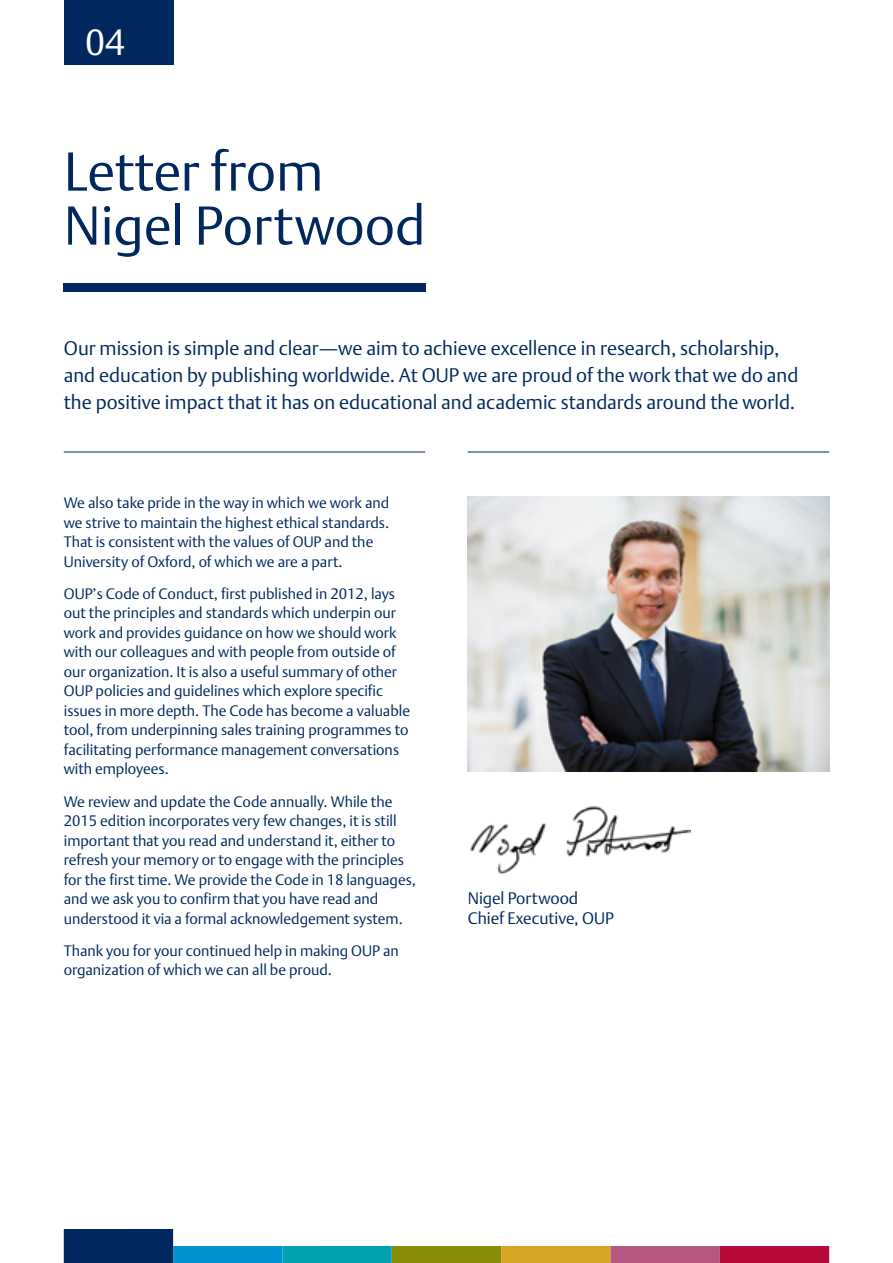
<style>
.page{position:relative;width:893px;height:1263px;background:#fff}
.page>*{position:absolute;margin:0;border:0;box-sizing:border-box;transform-origin:0 0}
.t1{font:300 54px/54px "OUP Argo";color:#00285e}
.t2{font:300 36px "OUP Argo";color:#fff}
.t3{font:300 19.5px/27px "OUP Argo";color:#00285e}
.t4{font:300 16.5px/19.8px "OUP Argo";color:#00285e}
.t5{font:300 15px/19.5px "OUP Argo";color:#00285e}
</style>
<div class="page">
<div style="left:63px;top:283px;width:362px;height:8px;background:#00285e"></div>
<hr style="left:64px;top:452px;width:361px;height:1px;background:#00285e">
<hr style="left:468px;top:452px;width:361px;height:1px;background:#00285e">
<div style="left:173px;top:1246px;width:109px;height:17px;background:#0194d3"></div>
<div style="left:282px;top:1246px;width:110px;height:17px;background:#00a2b1"></div>
<div style="left:392px;top:1246px;width:109px;height:17px;background:#8a8d09"></div>
<div style="left:501px;top:1246px;width:109px;height:17px;background:#d5a724"></div>
<div style="left:610px;top:1246px;width:110px;height:17px;background:#b7567f"></div>
<div style="left:720px;top:1246px;width:109px;height:17px;background:#b50938"></div>
<img style="left:468px;top:496px;width:361px;height:276px">
<div style="left:64px;top:0;width:109px;height:64px;background:#00285e"></div>
<div style="left:64px;top:1229px;width:109px;height:34px;background:#00285e"></div>
<img style="left:470px;top:806px;width:221px;height:69px">
<p class="t2" style="left:85px;top:20px;width:42px">04</p>
<p class="t1" style="left:64px;top:144px;width:363px">Letter from<br>Nigel Portwood</p>
<p class="t3" style="left:64px;top:335px;width:736px">Our mission is simple and clear—we aim to achieve excellence in research, scholarship, and education by publishing worldwide. At OUP we are proud of the work that we do and the positive impact that it has on educational and academic standards around the world.</p>
<p class="t5" style="left:64px;top:493px;width:327px">We also take pride in the way in which we work and we strive to maintain the highest ethical standards.<br>That is consistent with the values of OUP and the University of Oxford, of which we are a part.</p>
<p class="t5" style="left:64px;top:584px;width:348px">OUP’s Code of Conduct, first published in 2012, lays out the principles and standards which underpin our work and provides guidance on how we should work with our colleagues and with people from outside of our organization. It is also a useful summary of other OUP policies and guidelines which explore specific issues in more depth. The Code has become a valuable tool, from underpinning sales training programmes to facilitating performance management conversations with employees.</p>
<p class="t5" style="left:64px;top:791px;width:354px">We review and update the Code annually. While the 2015 edition incorporates very few changes, it is still important that you read and understand it, either to refresh your memory or to engage with the principles for the first time. We provide the Code in 18 languages, and we ask you to confirm that you have read and understood it via a formal acknowledgement system.</p>
<p class="t5" style="left:64px;top:941px;width:337px">Thank you for your continued help in making OUP an organization of which we can all be proud.</p>
<p class="t4" style="left:468px;top:888px;width:148px">Nigel Portwood<br>Chief Executive, OUP</p>
</div>
